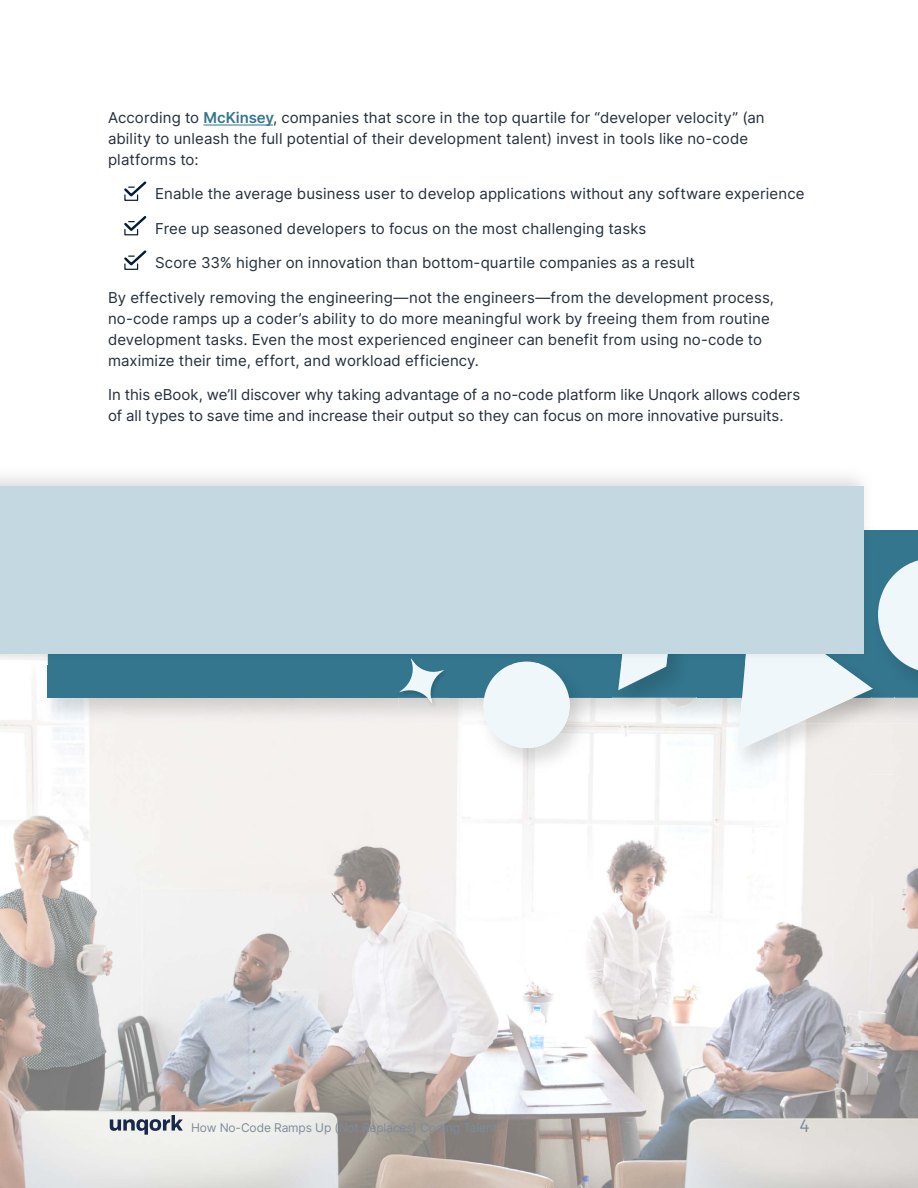
<style>
.page{position:relative;width:918px;height:1188px;background:#fff}
.page>*{position:absolute;margin:0;border:0;box-sizing:border-box;transform-origin:0 0}
.t1{font:18px "Silka";color:#7d8b9e}
.t2{font:15px/21px "Inter";letter-spacing:.005em;color:#242e3b}
.t3{font:12px "Inter";letter-spacing:-.01em;color:#7d8b9e}
.s1{font-weight:600;color:#33768e}
</style>
<div class="page">
<img style="left:0;top:696px;width:51px;height:492px">
<img style="left:51px;top:724px;width:459px;height:464px">
<img style="left:562px;top:724px;width:203px;height:464px">
<img style="left:867px;top:750px;width:51px;height:438px">
<img style="left:510px;top:773px;width:52px;height:415px">
<img style="left:765px;top:774px;width:102px;height:414px">
<img style="left:41px;top:664px;width:690px;height:60px">
<div style="left:48px;top:530px;width:870px;height:168px;background:#33768e"></div>
<img style="left:477px;top:697px;width:116px;height:76px">
<svg style="left:479px;top:664px;width:96px;height:89px"></svg>
<img style="left:731px;top:697px;width:163px;height:77px">
<svg style="left:737px;top:560px;width:181px;height:190px"></svg>
<img style="left:398px;top:697px;width:51px;height:12px">
<img style="left:612px;top:665px;width:84px;height:49px">
<svg style="left:618px;top:664px;width:56px;height:26px"></svg>
<img style="left:41px;top:654px;width:7px;height:10px">
<img style="left:522px;top:530px;width:349px;height:134px">
<img style="left:513px;top:662px;width:28px;height:2px">
<img style="left:745px;top:654px;width:94px;height:10px">
<img style="left:871px;top:560px;width:3px;height:104px">
<svg style="left:399px;top:658px;width:45px;height:46px"></svg>
<img style="left:621px;top:654px;width:53px;height:10px">
<div style="left:0;top:486px;width:864px;height:168px;background:#c3d8e0"></div>
<svg style="left:110px;top:1115px;width:73px;height:20px"></svg>
<hr style="left:203px;top:124px;width:70px;height:2px;background:#33768e">
<svg style="left:124px;top:181px;width:23px;height:18px"></svg>
<div style="left:124px;top:194px;width:14px;height:7px;border:1px solid #031a3a"></div>
<svg style="left:124px;top:216px;width:23px;height:17px"></svg>
<div style="left:124px;top:229px;width:14px;height:6px;border:1px solid #031a3a"></div>
<svg style="left:124px;top:250px;width:23px;height:18px"></svg>
<div style="left:124px;top:263px;width:14px;height:7px;border:1px solid #031a3a"></div>
<p class="t2" style="left:108px;top:106px;width:658px">According to <span class="s1">McKinsey</span>, companies that score in the top quartile for “developer velocity” (an ability to unleash the full potential of their development talent) invest in tools like no-code platforms to:</p>
<p class="t2" style="left:155px;top:183px;width:651px">Enable the average business user to develop applications without any software experience</p>
<p class="t2" style="left:155px;top:217px;width:493px">Free up seasoned developers to focus on the most challenging tasks</p>
<p class="t2" style="left:155px;top:252px;width:541px">Score 33% higher on innovation than bottom-quartile companies as a result</p>
<p class="t2" style="left:108px;top:286px;width:668px">By effectively removing the engineering—not the engineers—from the development process, no-code ramps up a coder’s ability to do more meaningful work by freeing them from routine development tasks. Even the most experienced engineer can benefit from using no-code to maximize their time, effort, and workload efficiency.</p>
<p class="t2" style="left:108px;top:384px;width:694px">In this eBook, we’ll discover why taking advantage of a no-code platform like Unqork allows coders of all types to save time and increase their output so they can focus on more innovative pursuits.</p>
<p class="t3" style="left:191px;top:1119px;width:308px">How No-Code Ramps Up (Not Replaces) Coding Talent</p>
<p class="t1" style="left:799px;top:1115px;width:12px">4</p>
</div>
